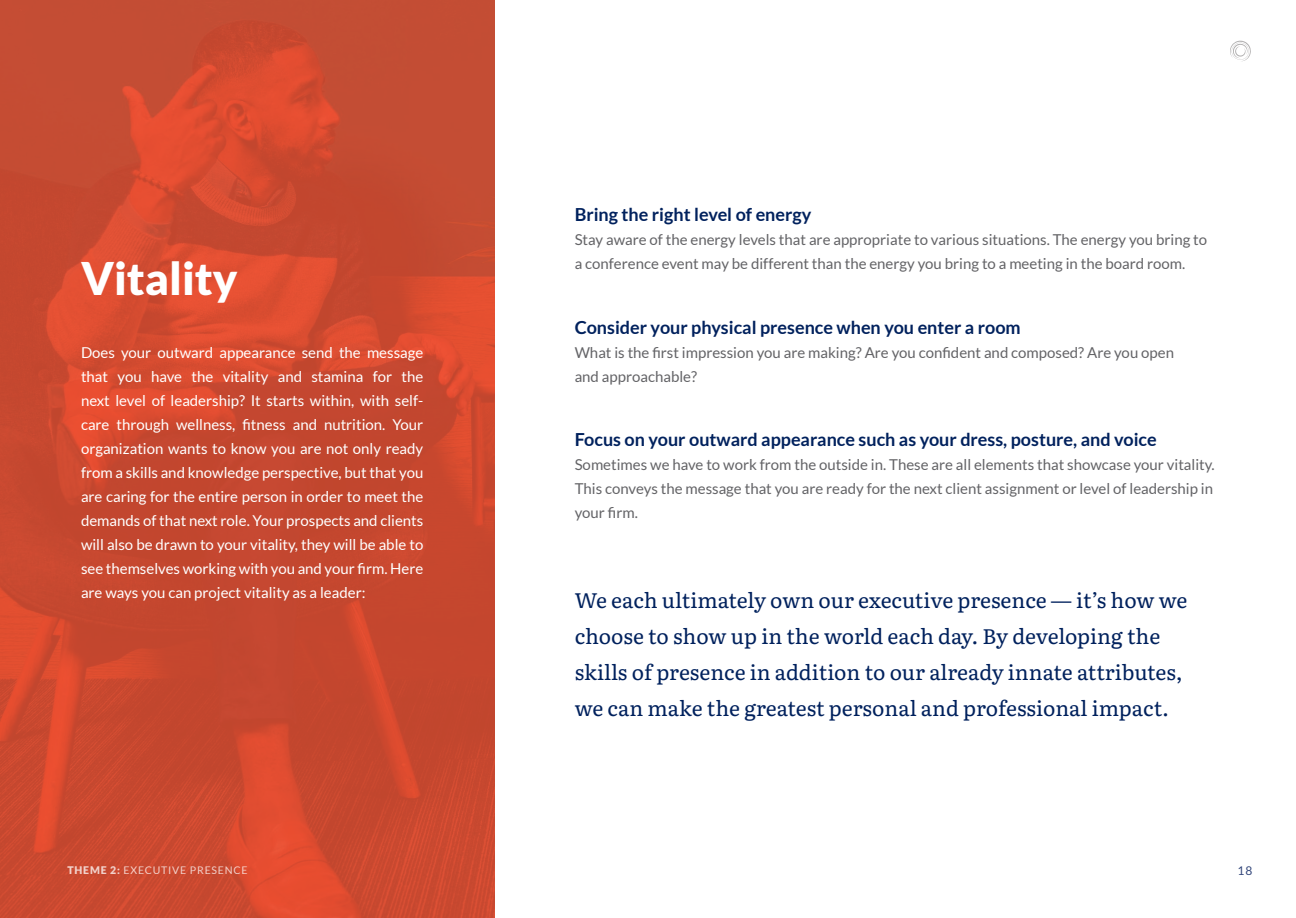
<style>
.page{position:relative;width:1296px;height:918px;background:#fff}
.page>*{position:absolute;margin:0;border:0;box-sizing:border-box;transform-origin:0 0}
.t1{font:900 45px "Lato";color:#fff}
.t2{font:21px/36px "Literata";color:#00215d}
.t3{font:700 18px "Lato";color:#00215d}
.t4{font:15px/24px "Lato";color:#fff;text-align:justify}
.t5{font:15px/24px "Lato";color:#636366}
.t6{font:12px "Lato";color:#33477b}
.t7{font:10.5px "Lato";letter-spacing:.075em;color:#fff}
.s1{font-weight:900}
</style>
<div class="page">
<svg style="left:1230px;top:41px;width:21px;height:20px"></svg>
<svg style="left:0;top:0;width:495px;height:918px;background:#cb4930"></svg>
<h1 class="t1" style="left:81px;top:253px;width:158px">Vitality</h1>
<p class="t4" style="left:81px;top:340px;width:344px">Does your outward appearance send the message that you have the vitality and stamina for the next level of leadership? It starts within, with self&shy;care through wellness, fitness and nutrition. Your organization wants to know you are not only ready from a skills and knowledge perspective, but that you are caring for the entire person in order to meet the demands of that next role. Your prospects and clients will also be drawn to your vitality, they will be able to see themselves working with you and your firm. Here are ways you can project vitality as a leader:</p>
<p class="t7" style="left:68px;top:864px;width:182px"><span class="s1">THEME 2:</span> EXECUTIVE PRESENCE</p>
<p class="t3" style="left:575px;top:204px;width:238px">Bring the right level of energy</p>
<p class="t5" style="left:575px;top:228px;width:634px">Stay aware of the energy levels that are appropriate to various situations. The energy you bring to a conference event may be different than the energy you bring to a meeting in the board room.</p>
<p class="t3" style="left:575px;top:317px;width:448px">Consider your physical presence when you enter a room</p>
<p class="t5" style="left:575px;top:340px;width:601px">What is the first impression you are making? Are you confident and composed? Are you open and approachable?</p>
<p class="t3" style="left:575px;top:429px;width:584px">Focus on your outward appearance such as your dress, posture, and voice</p>
<p class="t5" style="left:575px;top:453px;width:642px;text-align:justify">Sometimes we have to work from the outside in. These are all elements that showcase your vitality.<br>This conveys the message that you are ready for the next client assignment or level of leadership in your firm.</p>
<p class="t2" style="left:575px;top:580px;width:614px">We each ultimately own our executive presence — it’s how we choose to show up in the world each day. By developing the skills of presence in addition to our already innate attributes, we can make the greatest personal and professional impact.</p>
<p class="t6" style="left:1238px;top:864px;width:16px">18</p>
</div>
